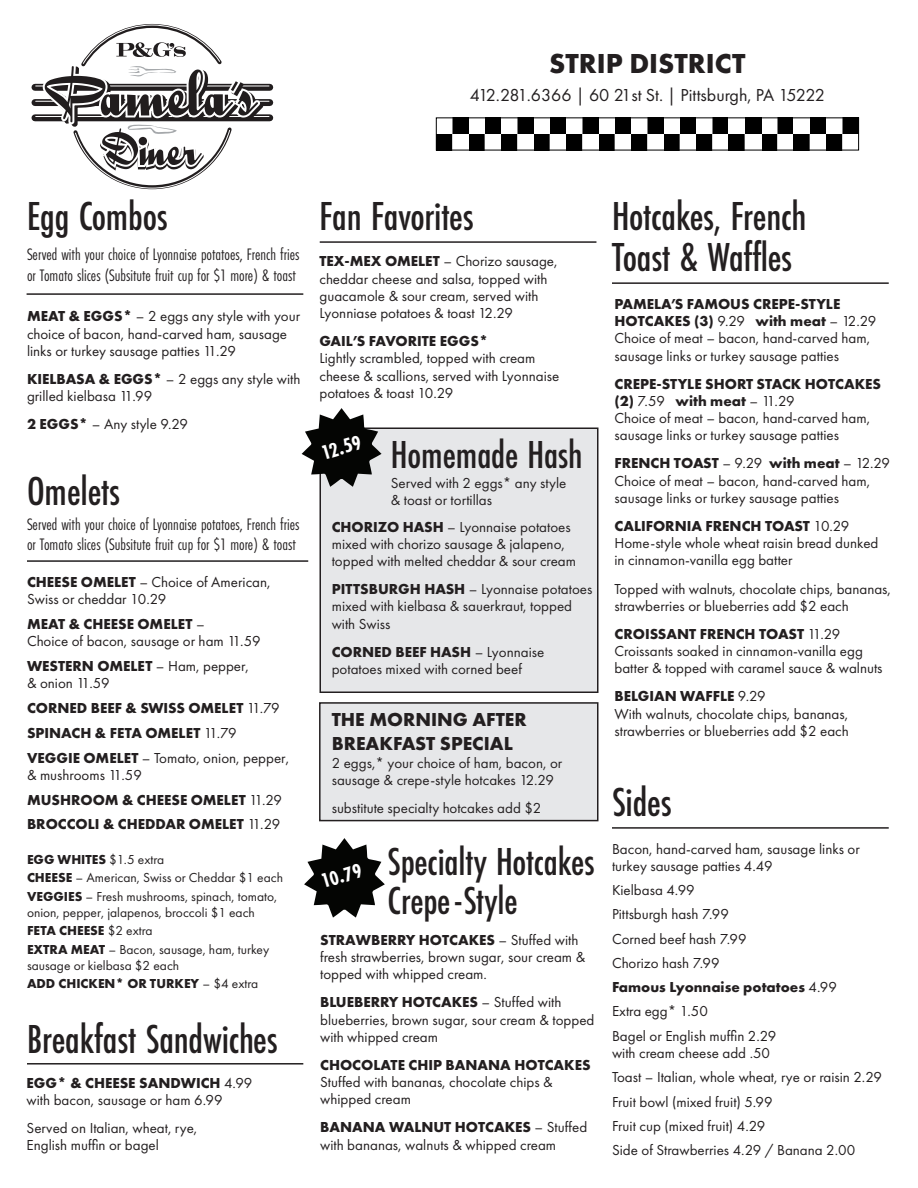
<style>
.page{position:relative;width:918px;height:1188px;background:#fff}
.page>*{position:absolute;margin:0;border:0;box-sizing:border-box;transform-origin:0 0}
.Category_Name{font:500 42px "Futura PT Cond";letter-spacing:-.005em;color:#231f20}
.Category_Name-2{font:500 40.5px/39px "Futura PT Cond";letter-spacing:-.005em;color:#231f20}
.Location_NAME{font:700 28.5px "Futura PT";color:#231f20}
.t1{font:700 21px "Futura PT Cond";color:#fff}
.Menu_Item{font:700 19.5px/24px "Futura PT";color:#231f20}
.Location_ADDRESS{font:18px "Futura PT";color:#231f20}
.Category_Description{font:17.25px/20.7px "Futura PT Cond";color:#231f20}
.Menu_Item-2{font:15px/17.2px "Futura PT";color:#231f20}
.Menu_Item-3{font:700 15px "Futura PT";color:#231f20}
.Menu_Item_Extras{font:13.5px/16.2px "Futura PT";color:#231f20}
.Menu_Item_Extras-2{font:700 13.5px "Futura PT";color:#231f20}
.s1{font-weight:700}
.s2{font-weight:400}
</style>
<div class="page">
<div style="left:320px;top:428px;width:278px;height:264px;background:#e6e7e9"></div>
<div style="left:320px;top:427px;width:278px;height:266px;border:2px solid #231f20"></div>
<svg style="left:302px;top:408px;width:80px;height:79px"></svg>
<svg style="left:304px;top:838px;width:81px;height:80px"></svg>
<div style="left:320px;top:703px;width:278px;height:118px;background:#e6e7e9"></div>
<div style="left:319px;top:702px;width:279px;height:119px;border:2px solid #231f20"></div>
<svg style="left:35px;top:84px;width:235px;height:7px"></svg>
<svg style="left:35px;top:99px;width:235px;height:7px"></svg>
<div style="left:35px;top:114px;width:235px;height:7px;background:#211d1e"></div>
<hr style="left:36px;top:86px;width:233px;height:1px;background:#fff">
<hr style="left:36px;top:101px;width:233px;height:1px;background:#fff">
<hr style="left:36px;top:116px;width:233px;height:1px;background:#fff">
<svg style="left:40px;top:23px;width:227px;height:167px"></svg>
<hr style="left:612px;top:827px;width:277px;height:2px;background:#231f20">
<hr style="left:612px;top:282px;width:277px;height:2px;background:#231f20">
<hr style="left:27px;top:293px;width:276px;height:2px;background:#231f20">
<hr style="left:27px;top:560px;width:281px;height:2px;background:#231f20">
<hr style="left:27px;top:1063px;width:276px;height:2px;background:#231f20">
<hr style="left:320px;top:241px;width:276px;height:2px;background:#231f20">
<img style="left:438px;top:120px;width:419px;height:28px">
<div style="left:436px;top:118px;width:423px;height:32px;border:1px solid #000"></div>
<p class="Location_NAME" style="left:549px;top:45px;width:198px">STRIP DISTRICT</p>
<p class="Location_ADDRESS" style="left:470px;top:85px;width:357px">412.281.6366 | 60 21st St. | Pittsburgh, PA 15222</p>
<p class="Category_Name" style="left:27px;top:191px;width:142px">Egg Combos</p>
<p class="Category_Name" style="left:320px;top:191px;width:156px">Fan Favorites</p>
<p class="Category_Description" style="left:27px;top:244px;width:274px">Served with your choice of Lyonnaise potatoes, French fries or Tomato slices (Subsitute fruit cup for $1 more) &amp; toast</p>
<p class="Menu_Item-2" style="left:27px;top:308px;width:275px"><span class="s1">MEAT &amp; EGGS*</span> – 2 eggs any style with your choice of bacon, hand-carved ham, sausage links or turkey sausage patties 11.29</p>
<p class="Menu_Item-2" style="left:27px;top:370px;width:275px"><span class="s1">KIELBASA &amp; EGGS*</span> – 2 eggs any style with grilled kielbasa 11.99</p>
<p class="Menu_Item-2" style="left:27px;top:416px;width:163px"><span class="s1">2 EGGS*</span> – Any style 9.29</p>
<p class="Category_Name" style="left:27px;top:466px;width:95px">Omelets</p>
<p class="Category_Description" style="left:27px;top:514px;width:274px">Served with your choice of Lyonnaise potatoes, French fries or Tomato slices (Subsitute fruit cup for $1 more) &amp; toast</p>
<p class="Menu_Item-2" style="left:27px;top:573px;width:245px"><span class="s1">CHEESE OMELET</span> – Choice of American,<br>Swiss or cheddar 10.29</p>
<p class="Menu_Item-2" style="left:27px;top:615px;width:235px"><span class="s1">MEAT &amp; CHEESE OMELET</span> –<br>Choice of bacon, sausage or ham 11.59</p>
<p class="Menu_Item-2" style="left:27px;top:657px;width:224px"><span class="s1">WESTERN OMELET</span> – Ham, pepper, &amp; onion 11.59</p>
<p class="Menu_Item-3" style="left:27px;top:698px;width:254px">CORNED BEEF &amp; SWISS OMELET <span class="s2">11.79</span></p>
<p class="Menu_Item-3" style="left:27px;top:723px;width:211px">SPINACH &amp; FETA OMELET <span class="s2">11.79</span></p>
<p class="Menu_Item-2" style="left:27px;top:749px;width:264px"><span class="s1">VEGGIE OMELET</span> – Tomato, onion, pepper, &amp; mushrooms 11.59</p>
<p class="Menu_Item-3" style="left:27px;top:790px;width:257px">MUSHROOM &amp; CHEESE OMELET <span class="s2">11.29</span></p>
<p class="Menu_Item-3" style="left:27px;top:815px;width:255px">BROCCOLI &amp; CHEDDAR OMELET <span class="s2">11.29</span></p>
<p class="Menu_Item_Extras-2" style="left:27px;top:851px;width:139px">EGG WHITES <span class="s2">$1.5 extra</span></p>
<p class="Menu_Item_Extras" style="left:27px;top:870px;width:258px"><span class="s1">CHEESE</span> – American, Swiss or Cheddar $1 each</p>
<p class="Menu_Item_Extras" style="left:27px;top:888px;width:252px"><span class="s1">VEGGIES</span> – Fresh mushrooms, spinach, tomato, onion, pepper, jalapenos, broccoli $1 each</p>
<p class="Menu_Item_Extras-2" style="left:27px;top:922px;width:127px">FETA CHEESE <span class="s2">$2 extra</span></p>
<p class="Menu_Item_Extras" style="left:27px;top:941px;width:244px"><span class="s1">EXTRA MEAT</span> – Bacon, sausage, ham, turkey sausage or kielbasa $2 each</p>
<p class="Menu_Item_Extras-2" style="left:27px;top:975px;width:233px">ADD CHICKEN* OR TURKEY <span class="s2">– $4 extra</span></p>
<p class="Category_Name" style="left:27px;top:1015px;width:252px">Breakfast Sandwiches</p>
<p class="Menu_Item-2" style="left:27px;top:1074px;width:227px"><span class="s1">EGG* &amp; CHEESE SANDWICH</span> 4.99 with bacon, sausage or ham 6.99</p>
<p class="Menu_Item-2" style="left:27px;top:1119px;width:172px">Served on Italian, wheat, rye,<br>English muffin or bagel</p>
<p class="Menu_Item-2" style="left:320px;top:253px;width:240px"><span class="s1">TEX-MEX OMELET</span> – Chorizo sausage, cheddar cheese and salsa, topped with guacamole &amp; sour cream, served with Lyonniase potatoes &amp; toast 12.29</p>
<p class="Menu_Item-2" style="left:320px;top:332px;width:241px"><span class="s1">GAIL’S FAVORITE EGGS*<br></span>Lightly scrambled, topped with cream cheese &amp; scallions, served with Lyonnaise potatoes &amp; toast 10.29</p>
<p class="t1" style="left:319px;top:441px;width:42px;rotate:-16deg">12.59</p>
<p class="Category_Name-2" style="left:391px;top:435px;width:193px">Homemade Hash</p>
<p class="Menu_Item-2" style="left:391px;top:474px;width:177px">Served with 2 eggs* any style &amp; toast or tortillas</p>
<p class="Menu_Item-2" style="left:332px;top:518px;width:246px"><span class="s1">CHORIZO HASH</span> – Lyonnaise potatoes mixed with chorizo sausage &amp; jalapeno, topped with melted cheddar &amp; sour cream</p>
<p class="Menu_Item-2" style="left:332px;top:580px;width:262px"><span class="s1">PITTSBURGH HASH</span> – Lyonnaise potatoes mixed with kielbasa &amp; sauerkraut, topped with Swiss</p>
<p class="Menu_Item-2" style="left:332px;top:643px;width:214px"><span class="s1">CORNED BEEF HASH</span> – Lyonnaise potatoes mixed with corned beef</p>
<p class="Menu_Item" style="left:332px;top:707px;width:196px">THE MORNING AFTER<br>BREAKFAST SPECIAL</p>
<p class="Menu_Item-2" style="left:332px;top:754px;width:232px">2 eggs,* your choice of ham, bacon, or sausage &amp; crepe-style hotcakes 12.29</p>
<p class="Menu_Item-2" style="left:332px;top:799px;width:211px">substitute specialty hotcakes add $2</p>
<p class="t1" style="left:318px;top:870px;width:43px;rotate:-16deg">10.79</p>
<p class="Category_Name-2" style="left:388px;top:842px;width:209px">Specialty Hotcakes<br>Crepe-Style</p>
<p class="Menu_Item-2" style="left:320px;top:931px;width:267px"><span class="s1">STRAWBERRY HOTCAKES</span> – Stuffed with fresh strawberries, brown sugar, sour cream &amp; topped with whipped cream.</p>
<p class="Menu_Item-2" style="left:320px;top:994px;width:276px"><span class="s1">BLUEBERRY HOTCAKES</span> – Stuffed with blueberries, brown sugar, sour cream &amp; topped with whipped cream</p>
<p class="Menu_Item-2" style="left:320px;top:1056px;width:272px"><span class="s1">CHOCOLATE CHIP BANANA HOTCAKES<br></span>Stuffed with bananas, chocolate chips &amp; whipped cream</p>
<p class="Menu_Item-2" style="left:320px;top:1119px;width:269px"><span class="s1">BANANA WALNUT HOTCAKES</span> – Stuffed with bananas, walnuts &amp; whipped cream</p>
<p class="Category_Name" style="left:612px;top:191px;width:196px">Hotcakes, French</p>
<p class="Category_Name" style="left:612px;top:233px;width:182px">Toast &amp; Waffles</p>
<p class="Menu_Item-2" style="left:615px;top:295px;width:263px"><span class="s1">PAMELA’S FAMOUS CREPE-STYLE HOTCAKES (3)</span> 9.29 <span class="s1">with meat</span> – 12.29<br>Choice of meat – bacon, hand-carved ham, sausage links or turkey sausage patties</p>
<p class="Menu_Item-2" style="left:615px;top:375px;width:268px"><span class="s1">CREPE-STYLE SHORT STACK HOTCAKES (2)</span> 7.59 <span class="s1">with meat</span> – 11.29<br>Choice of meat – bacon, hand-carved ham, sausage links or turkey sausage patties</p>
<p class="Menu_Item-2" style="left:615px;top:455px;width:277px"><span class="s1">FRENCH TOAST</span> – 9.29 <span class="s1">with meat</span> – 12.29<br>Choice of meat – bacon, hand-carved ham, sausage links or turkey sausage patties</p>
<p class="Menu_Item-2" style="left:615px;top:517px;width:265px"><span class="s1">CALIFORNIA FRENCH TOAST</span> 10.29<br>Home-style whole wheat raisin bread dunked in cinnamon-vanilla egg batter</p>
<p class="Menu_Item-2" style="left:615px;top:580px;width:278px">Topped with walnuts, chocolate chips, bananas, strawberries or blueberries add $2 each</p>
<p class="Menu_Item-2" style="left:615px;top:625px;width:270px"><span class="s1">CROISSANT FRENCH TOAST</span> 11.29<br>Croissants soaked in cinnamon-vanilla egg batter &amp; topped with caramel sauce &amp; walnuts</p>
<p class="Menu_Item-2" style="left:615px;top:688px;width:236px"><span class="s1">BELGIAN WAFFLE</span> 9.29<br>With walnuts, chocolate chips, bananas, strawberries or blueberries add $2 each</p>
<p class="Category_Name" style="left:612px;top:777px;width:61px">Sides</p>
<p class="Menu_Item-2" style="left:612px;top:840px;width:249px">Bacon, hand-carved ham, sausage links or turkey sausage patties 4.49</p>
<p class="Menu_Item-2" style="left:612px;top:881px;width:84px">Kielbasa 4.99</p>
<p class="Menu_Item-2" style="left:612px;top:906px;width:118px">Pittsburgh hash 7.99</p>
<p class="Menu_Item-2" style="left:612px;top:930px;width:136px">Corned beef hash 7.99</p>
<p class="Menu_Item-2" style="left:612px;top:954px;width:109px">Chorizo hash 7.99</p>
<p class="Menu_Item-3" style="left:612px;top:978px;width:226px">Famous Lyonnaise potatoes <span class="s2">4.99</span></p>
<p class="Menu_Item-2" style="left:612px;top:1003px;width:97px">Extra egg* 1.50</p>
<p class="Menu_Item-2" style="left:612px;top:1027px;width:166px">Bagel or English muffin 2.29 with cream cheese add .50</p>
<p class="Menu_Item-2" style="left:612px;top:1069px;width:271px">Toast – Italian, whole wheat, rye or raisin 2.29</p>
<p class="Menu_Item-2" style="left:612px;top:1093px;width:162px">Fruit bowl (mixed fruit) 5.99</p>
<p class="Menu_Item-2" style="left:612px;top:1117px;width:155px">Fruit cup (mixed fruit) 4.29</p>
<p class="Menu_Item-2" style="left:612px;top:1141px;width:245px">Side of Strawberries 4.29 / Banana 2.00</p>
</div>
